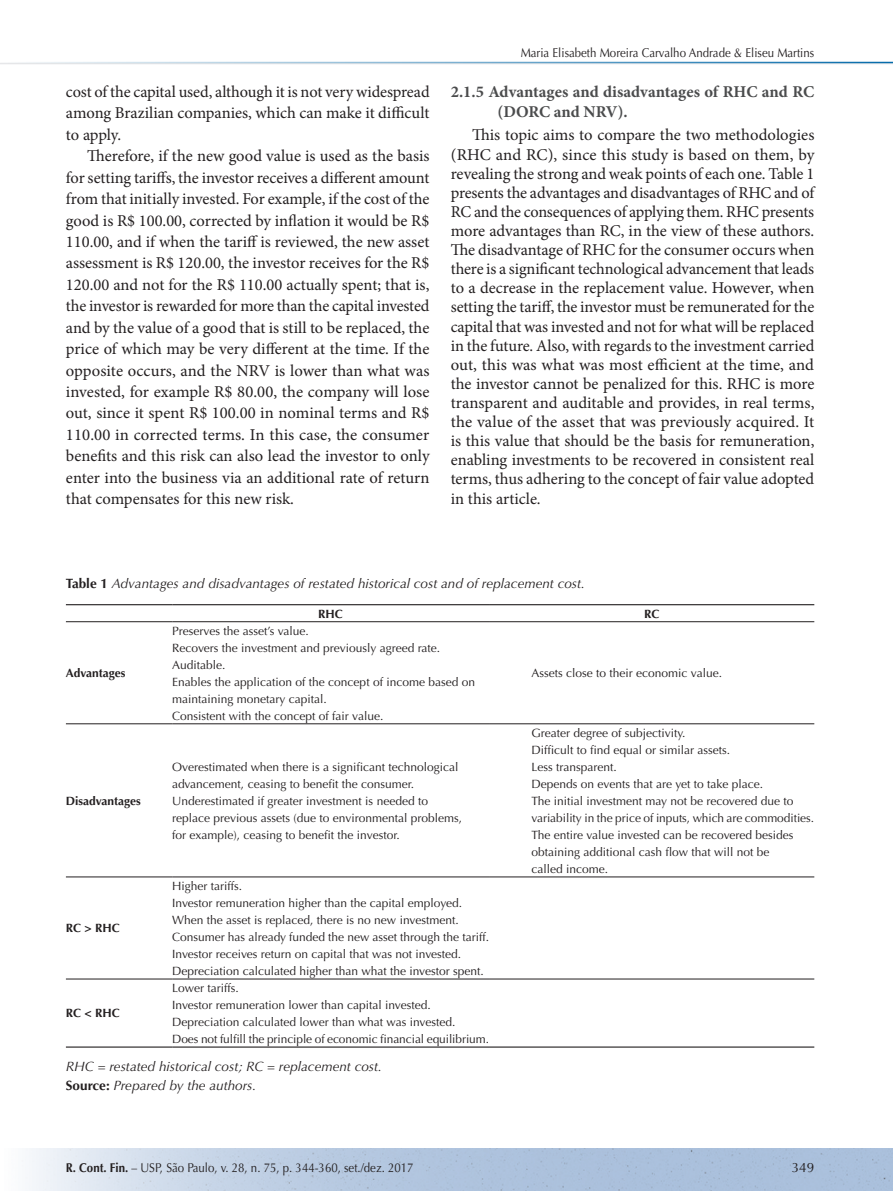
<style>
.page{position:relative;width:893px;height:1191px;background:#fff}
.page>*{position:absolute;margin:0;border:0;box-sizing:border-box;transform-origin:0 0}
.t1{font:16.5px/19px "Minion Pro";color:#231f20;text-align:justify}
.t2{font:700 16.5px/20px "Minion Pro";color:#4b4c4d}
.t3{font:italic 13.5px/18.3px "Optima LT Std";color:#231f20}
.t4{font:13.5px "Optima LT Std";color:#231f20}
.t5{font:12.75px "Optima LT Std";color:#231f20;scale:.9 1}
.t6{font:12px/17px "Optima LT Std";color:#231f20}
.t7{font:700 12px "Optima LT Std";color:#231f20}
.s1{font-weight:700;font-style:normal}
.s2{font-weight:700}
</style>
<div class="page">
<hr style="left:0;top:63px;width:893px;height:1px;background:#e6e7e9">
<hr style="left:0;top:62px;width:893px;height:1px;background:#0068a9">
<hr style="left:66px;top:621px;width:106px;height:1px;background:#231f20">
<hr style="left:172px;top:621px;width:317px;height:1px;background:#231f20">
<hr style="left:489px;top:621px;width:325px;height:1px;background:#231f20">
<hr style="left:66px;top:723px;width:106px;height:1px;background:#231f20">
<hr style="left:172px;top:723px;width:317px;height:1px;background:#231f20">
<hr style="left:489px;top:723px;width:325px;height:1px;background:#231f20">
<hr style="left:66px;top:876px;width:106px;height:1px;background:#231f20">
<hr style="left:172px;top:876px;width:317px;height:1px;background:#231f20">
<hr style="left:489px;top:876px;width:325px;height:1px;background:#231f20">
<hr style="left:66px;top:978px;width:106px;height:1px;background:#231f20">
<hr style="left:172px;top:978px;width:317px;height:1px;background:#231f20">
<hr style="left:489px;top:978px;width:325px;height:1px;background:#231f20">
<hr style="left:66px;top:604px;width:106px;height:1px;background:#231f20">
<hr style="left:172px;top:604px;width:317px;height:1px;background:#231f20">
<hr style="left:489px;top:604px;width:325px;height:1px;background:#231f20">
<hr style="left:66px;top:1046px;width:106px;height:1px;background:#231f20">
<hr style="left:172px;top:1046px;width:317px;height:1px;background:#231f20">
<hr style="left:489px;top:1046px;width:325px;height:1px;background:#231f20">
<p class="t1" style="left:66px;top:81px;width:365px;line-height:21.5px">cost of the capital used, although it is not very widespread among Brazilian companies, which can make it difficult to apply.</p>
<p class="t1" style="left:66px;top:145px;width:365px;line-height:21.5px;text-indent:21px">Therefore, if the new good value is used as the basis for setting tariffs, the investor receives a different amount from that initially invested. For example, if the cost of the good is R$ 100.00, corrected by inflation it would be R$ 110.00, and if when the tariff is reviewed, the new asset assessment is R$ 120.00, the investor receives for the R$ 120.00 and not for the R$ 110.00 actually spent; that is, the investor is rewarded for more than the capital invested and by the value of a good that is still to be replaced, the price of which may be very different at the time. If the opposite occurs, and the NRV is lower than what was invested, for example R$ 80.00, the company will lose out, since it spent R$ 100.00 in nominal terms and R$ 110.00 in corrected terms. In this case, the consumer benefits and this risk can also lead the investor to only enter into the business via an additional rate of return that compensates for this new risk.</p>
<p class="t5" style="left:521px;top:45px;width:328px">Maria Elisabeth Moreira Carvalho Andrade &amp; Eliseu Martins</p>
<p class="t2" style="left:497px;top:82px;width:318px;text-indent:-47px">2.1.5 Advantages and disadvantages of RHC and RC (DORC and NRV).</p>
<p class="t1" style="left:451px;top:126px;width:365px;text-indent:21px">This topic aims to compare the two methodologies (RHC and RC), since this study is based on them, by revealing the strong and weak points of each one. Table 1 presents the advantages and disadvantages of RHC and of RC and the consequences of applying them. RHC presents more advantages than RC, in the view of these authors.<br>The disadvantage of RHC for the consumer occurs when there is a significant technological advancement that leads to a decrease in the replacement value. However, when setting the tariff, the investor must be remunerated for the capital that was invested and not for what will be replaced in the future. Also, with regards to the investment carried out, this was what was most efficient at the time, and the investor cannot be penalized for this. RHC is more transparent and auditable and provides, in real terms, the value of the asset that was previously acquired. It is this value that should be the basis for remuneration, enabling investments to be recovered in consistent real terms, thus adhering to the concept of fair value adopted in this article.</p>
<p class="t3" style="left:66px;top:575px;width:521px"><span class="s1">Table 1</span> Advantages and disadvantages of restated historical cost and of replacement cost.</p>
<p class="t7" style="left:66px;top:666px;width:61px">Advantages</p>
<p class="t7" style="left:66px;top:793px;width:77px">Disadvantages</p>
<p class="t7" style="left:66px;top:921px;width:55px">RC &gt; RHC</p>
<p class="t6" style="left:172px;top:622px;width:138px">Preserves the asset’s value.</p>
<p class="t7" style="left:318px;top:607px;width:26px">RHC</p>
<p class="t7" style="left:644px;top:607px;width:17px">RC</p>
<p class="t6" style="left:172px;top:639px;width:304px">Recovers the investment and previously agreed rate.<br>Auditable.<br>Enables the application of the concept of income based on maintaining monetary capital.<br>Consistent with the concept of fair value.</p>
<p class="t6" style="left:531px;top:665px;width:192px">Assets close to their economic value.</p>
<p class="t6" style="left:531px;top:724px;width:200px">Greater degree of subjectivity.<br>Difficult to find equal or similar assets.</p>
<p class="t6" style="left:172px;top:758px;width:288px">Overestimated when there is a significant technological</p>
<p class="t6" style="left:531px;top:758px;width:87px">Less transparent.</p>
<p class="t6" style="left:172px;top:775px;width:243px">advancement, ceasing to benefit the consumer.</p>
<p class="t6" style="left:531px;top:775px;width:233px">Depends on events that are yet to take place.</p>
<p class="t6" style="left:172px;top:792px;width:257px">Underestimated if greater investment is needed to</p>
<p class="t6" style="left:531px;top:792px;width:263px">The initial investment may not be recovered due to</p>
<p class="t6" style="left:172px;top:809px;width:291px">replace previous assets (due to environmental problems,</p>
<p class="t6" style="left:531px;top:809px;width:284px">variability in the price of inputs, which are commodities.</p>
<p class="t6" style="left:172px;top:826px;width:229px">for example), ceasing to benefit the investor.</p>
<p class="t6" style="left:531px;top:826px;width:264px">The entire value invested can be recovered besides obtaining additional cash flow that will not be called income.</p>
<p class="t6" style="left:172px;top:877px;width:318px">Higher tariffs.<br>Investor remuneration higher than the capital employed.<br>When the asset is replaced, there is no new investment.<br>Consumer has already funded the new asset through the tariff.<br>Investor receives return on capital that was not invested.<br>Depreciation calculated higher than what the investor spent.</p>
<p class="t6" style="left:172px;top:979px;width:318px">Lower tariffs.<br>Investor remuneration lower than capital invested.<br>Depreciation calculated lower than what was invested.<br>Does not fulfill the principle of economic financial equilibrium.</p>
<p class="t3" style="left:66px;top:1057px;width:318px">RHC = restated historical cost; RC = replacement cost.<br><span class="s1">Source:</span> Prepared by the authors.</p>
<p class="t7" style="left:66px;top:1006px;width:55px">RC &lt; RHC</p>
<p class="t5" style="left:66px;top:1160px;width:388px"><span class="s2">R. Cont. Fin.</span> – USP, São Paulo, v. 28, n. 75, p. 344-360, set./dez. 2017</p>
<p class="t4" style="left:792px;top:1160px;width:24px">349</p>
</div>
